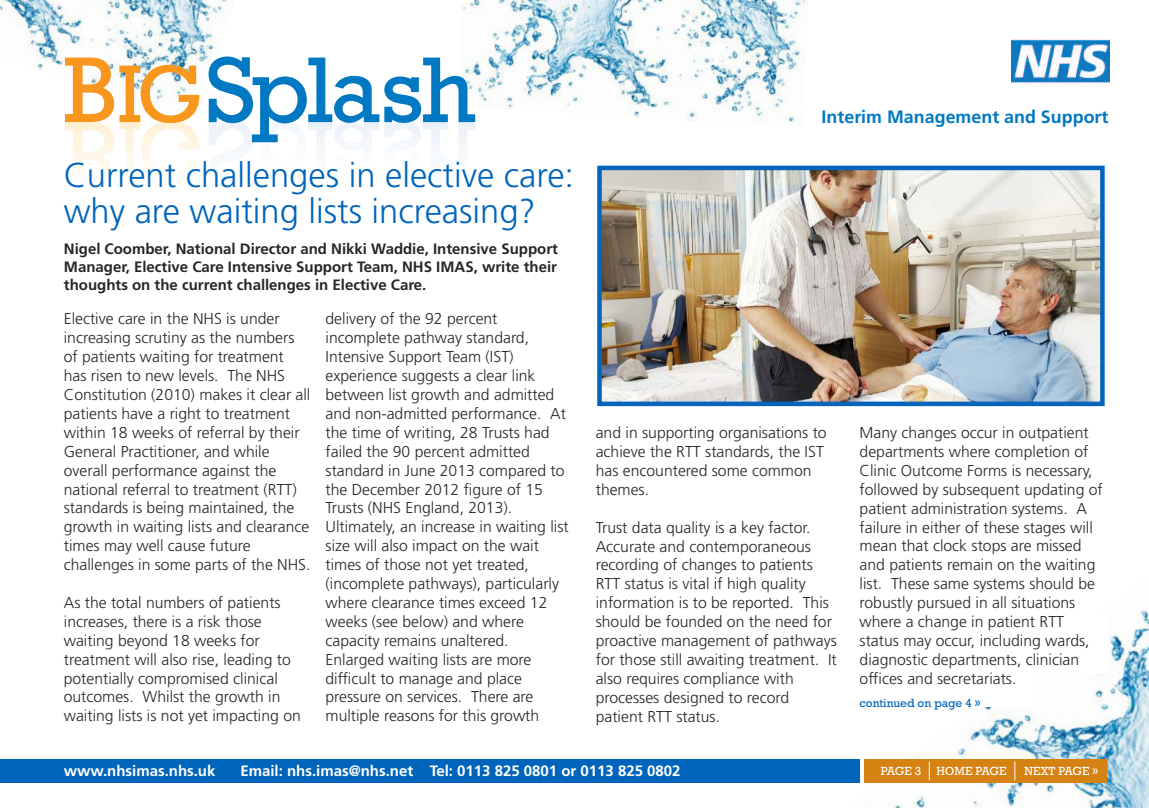
<style>
.page{position:relative;width:1149px;height:808px;background:#fff}
.page>*{position:absolute;margin:0;border:0;box-sizing:border-box;transform-origin:0 0}
.t1{font:95.1px "Rockwell";letter-spacing:-.04em;color:#0079c2}
.t2{font:300 34.5px/36px "Frutiger";color:#0064ba}
.t3{font:700 17.85px "Frutiger";color:#0079c2}
.t4{font:300 15.75px/18.9px "Frutiger";color:#272627}
.t5{font:700 15px/18px "Frutiger";color:#272627;text-align:justify}
.t6{font:700 15px "Frutiger";color:#fff}
.t7{font:12px "Rockwell";color:#fff}
.t8{font:12px "Rockwell";color:#0064ba}
.s1{color:#f7971d}
.s2{font-size:83.1px;color:#f7971d}
</style>
<div class="page">
<img style="left:859px;top:609px;width:289px;height:199px">
<img style="left:0;top:0;width:228px;height:113px">
<img style="left:462px;top:0;width:344px;height:123px">
<img style="left:1011px;top:39px;width:98px;height:46px">
<div style="left:0;top:759px;width:859px;height:24px;background:#0064ba"></div>
<div style="left:863px;top:759px;width:243px;height:24px;background:#d58213"></div>
<svg style="left:1014px;top:761px;width:1px;height:19px"></svg>
<svg style="left:208px;top:102px;width:267px;height:50px"></svg>
<svg style="left:65px;top:121px;width:134px;height:50px"></svg>
<svg style="left:928px;top:761px;width:1px;height:19px"></svg>
<img style="left:602px;top:171px;width:497px;height:230px">
<div style="left:597px;top:166px;width:507px;height:240px;border:4px solid #0064ba"></div>
<div style="left:1035px;top:616px;width:72px;height:58px;background:#fff"></div>
<div style="left:964px;top:649px;width:72px;height:58px;background:#fff"></div>
<h1 class="t1" style="left:63px;top:58px;width:414px"><span class="s1">B</span><span class="s2">IG</span>Splash</h1>
<h2 class="t2" style="left:64px;top:160px;width:511px">Current challenges in elective care: why are waiting lists increasing?</h2>
<p class="t5" style="left:64px;top:241px;width:495px">Nigel Coomber, National Director and Nikki Waddie, Intensive Support Manager, Elective Care Intensive Support Team, NHS IMAS, write their thoughts on the current challenges in Elective Care.</p>
<p class="t4" style="left:64px;top:311px;width:248px">Elective care in the NHS is under increasing scrutiny as the numbers of patients waiting for treatment has risen to new levels. The NHS Constitution (2010) makes it clear all patients have a right to treatment within 18 weeks of referral by their General Practitioner, and while overall performance against the national referral to treatment (RTT) standards is being maintained, the growth in waiting lists and clearance times may well cause future challenges in some parts of the NHS.</p>
<p class="t4" style="left:64px;top:594px;width:238px">As the total numbers of patients increases, there is a risk those waiting beyond 18 weeks for treatment will also rise, leading to potentially compromised clinical outcomes. Whilst the growth in waiting lists is not yet impacting on</p>
<p class="t4" style="left:325px;top:311px;width:244px">delivery of the 92 percent incomplete pathway standard,<br>Intensive Support Team (IST) experience suggests a clear link between list growth and admitted and non-admitted performance. At the time of writing, 28 Trusts had failed the 90 percent admitted standard in June 2013 compared to the December 2012 figure of 15<br>Trusts (NHS England, 2013).<br>Ultimately, an increase in waiting list size will also impact on the wait times of those not yet treated, (incomplete pathways), particularly where clearance times exceed 12 weeks (see below) and where capacity remains unaltered.<br>Enlarged waiting lists are more difficult to manage and place pressure on services. There are multiple reasons for this growth</p>
<p class="t3" style="left:821px;top:110px;width:288px">Interim Management and Support</p>
<p class="t4" style="left:595px;top:424px;width:232px">and in supporting organisations to achieve the RTT standards, the IST has encountered some common themes.</p>
<p class="t4" style="left:595px;top:519px;width:242px">Trust data quality is a key factor.<br>Accurate and contemporaneous recording of changes to patients<br>RTT status is vital if high quality information is to be reported. This should be founded on the need for proactive management of pathways for those still awaiting treatment. It also requires compliance with processes designed to record patient RTT status.</p>
<p class="t4" style="left:859px;top:424px;width:244px">Many changes occur in outpatient departments where completion of Clinic Outcome Forms is necessary, followed by subsequent updating of patient administration systems. A failure in either of these stages will mean that clock stops are missed and patients remain on the waiting list. These same systems should be robustly pursued in all situations where a change in patient RTT status may occur, including wards, diagnostic departments, clinician offices and secretariats.</p>
<p class="t8" style="left:859px;top:699px;width:122px">continued on page 4 »</p>
<p class="t6" style="left:64px;top:765px;width:153px">www.nhsimas.nhs.uk</p>
<p class="t6" style="left:240px;top:765px;width:441px">Email: nhs.imas@nhs.net Tel: 0113 825 0801 or 0113 825 0802</p>
<p class="t7" style="left:880px;top:767px;width:42px">PAGE 3</p>
<p class="t7" style="left:936px;top:767px;width:72px">HOME PAGE</p>
<p class="t7" style="left:1024px;top:767px;width:75px">NEXT PAGE »</p>
</div>
